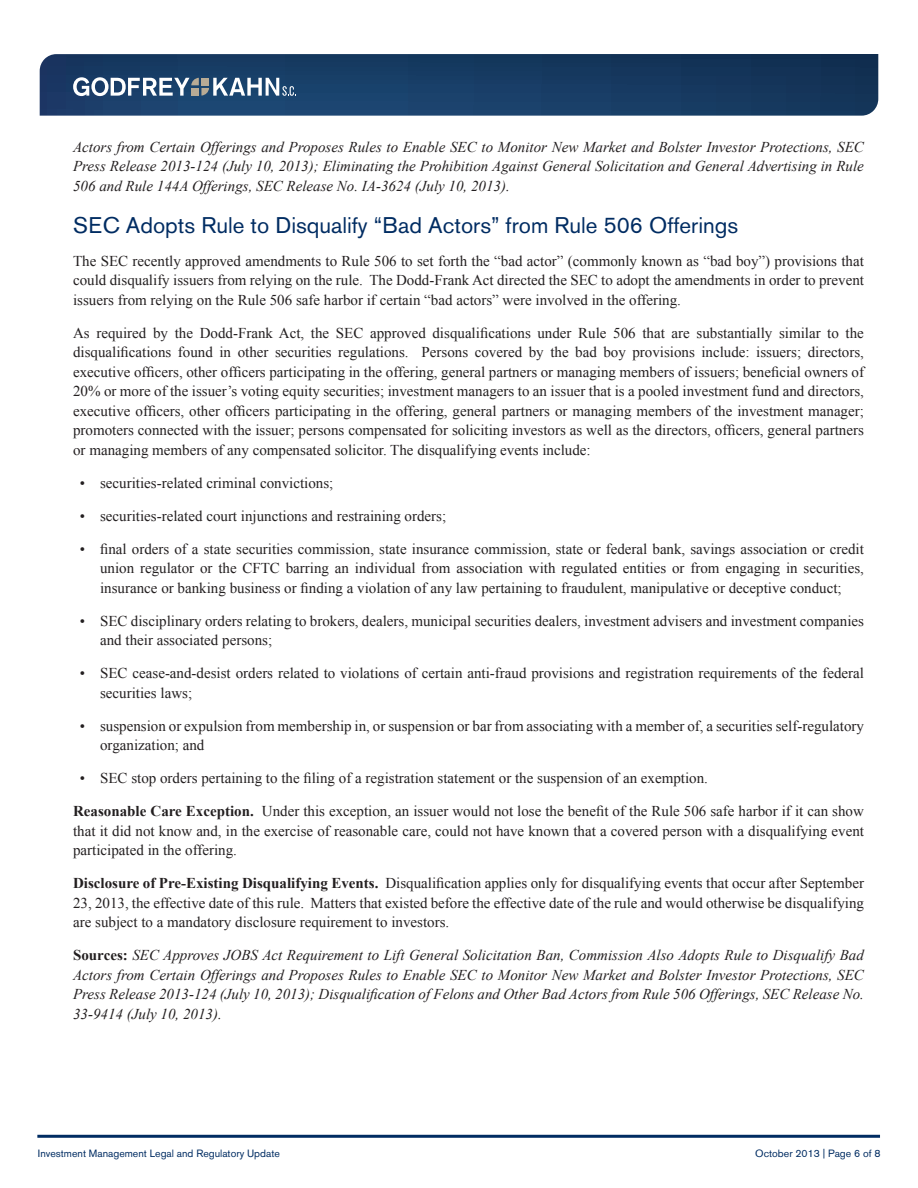
<style>
.page{position:relative;width:918px;height:1188px;background:#fff}
.page>*{position:absolute;margin:0;border:0;box-sizing:border-box;transform-origin:0 0}
.t1{font:22.5px "Akzidenz Grotesk BE";color:#002c62}
.t2{font:15px/19.5px "Times New Roman";color:#231f20;text-align:justify}
.t3{font:italic 15px/19.5px "Times New Roman";color:#231f20;text-align:justify}
.t4{font:10.5px "Akzidenz Grotesk BE";color:#002c62}
.s1{font-weight:700}
.s2{font-weight:700;font-style:normal}
</style>
<div class="page">
<hr style="left:37px;top:1135px;width:843px;height:3px;background:#002c62">
<svg style="left:40px;top:54px;width:838px;height:62px;background:#193c64"></svg>
<svg style="left:73px;top:77px;width:223px;height:19px"></svg>
<p class="t3" style="left:73px;top:137px;width:792px">Actors from Certain Offerings and Proposes Rules to Enable SEC to Monitor New Market and Bolster Investor Protections, SEC Press Release 2013-124 (July 10, 2013); Eliminating the Prohibition Against General Solicitation and General Advertising in Rule 506 and Rule 144A Offerings, SEC Release No. IA-3624 (July 10, 2013).</p>
<p class="t1" style="left:73px;top:212px;width:667px">SEC Adopts Rule to Disqualify “Bad Actors” from Rule 506 Offerings</p>
<p class="t2" style="left:73px;top:251px;width:792px">The SEC recently approved amendments to Rule 506 to set forth the “bad actor” (commonly known as “bad boy”) provisions that could disqualify issuers from relying on the rule. The Dodd-Frank Act directed the SEC to adopt the amendments in order to prevent issuers from relying on the Rule 506 safe harbor if certain “bad actors” were involved in the offering.</p>
<p class="t2" style="left:73px;top:323px;width:792px">As required by the Dodd-Frank Act, the SEC approved disqualifications under Rule 506 that are substantially similar to the disqualifications found in other securities regulations. Persons covered by the bad boy provisions include: issuers; directors, executive officers, other officers participating in the offering, general partners or managing members of issuers; beneficial owners of 20% or more of the issuer’s voting equity securities; investment managers to an issuer that is a pooled investment fund and directors, executive officers, other officers participating in the offering, general partners or managing members of the investment manager; promoters connected with the issuer; persons compensated for soliciting investors as well as the directors, officers, general partners or managing members of any compensated solicitor. The disqualifying events include:</p>
<p class="t2" style="left:80px;top:473px;width:255px">• securities-related criminal convictions;</p>
<p class="t2" style="left:80px;top:506px;width:368px">• securities-related court injunctions and restraining orders;</p>
<p class="t2" style="left:100px;top:539px;width:765px;text-indent:-20px">• final orders of a state securities commission, state insurance commission, state or federal bank, savings association or credit union regulator or the CFTC barring an individual from association with regulated entities or from engaging in securities, insurance or banking business or finding a violation of any law pertaining to fraudulent, manipulative or deceptive conduct;</p>
<p class="t2" style="left:100px;top:611px;width:765px;text-indent:-20px">• SEC disciplinary orders relating to brokers, dealers, municipal securities dealers, investment advisers and investment companies and their associated persons;</p>
<p class="t2" style="left:100px;top:663px;width:765px;text-indent:-20px">• SEC cease-and-desist orders related to violations of certain anti-fraud provisions and registration requirements of the federal securities laws;</p>
<p class="t2" style="left:100px;top:716px;width:765px;text-indent:-20px">• suspension or expulsion from membership in, or suspension or bar from associating with a member of, a securities self-regulatory organization; and</p>
<p class="t2" style="left:80px;top:768px;width:630px">• SEC stop orders pertaining to the filing of a registration statement or the suspension of an exemption.</p>
<p class="t2" style="left:73px;top:801px;width:792px"><span class="s1">Reasonable Care Exception.</span> Under this exception, an issuer would not lose the benefit of the Rule 506 safe harbor if it can show that it did not know and, in the exercise of reasonable care, could not have known that a covered person with a disqualifying event participated in the offering.</p>
<p class="t2" style="left:73px;top:873px;width:792px"><span class="s1">Disclosure of Pre-Existing Disqualifying Events.</span> Disqualification applies only for disqualifying events that occur after September 23, 2013, the effective date of this rule. Matters that existed before the effective date of the rule and would otherwise be disqualifying are subject to a mandatory disclosure requirement to investors.</p>
<p class="t3" style="left:73px;top:945px;width:792px"><span class="s2">Sources:</span> SEC Approves JOBS Act Requirement to Lift General Solicitation Ban, Commission Also Adopts Rule to Disqualify Bad Actors from Certain Offerings and Proposes Rules to Enable SEC to Monitor New Market and Bolster Investor Protections, SEC Press Release 2013-124 (July 10, 2013); Disqualification of Felons and Other Bad Actors from Rule 506 Offerings, SEC Release No.<br>33-9414 (July 10, 2013).</p>
<p class="t4" style="left:38px;top:1147px;width:243px">Investment Management Legal and Regulatory Update</p>
<p class="t4" style="left:755px;top:1147px;width:127px">October 2013 | Page 6 of 8</p>
</div>
